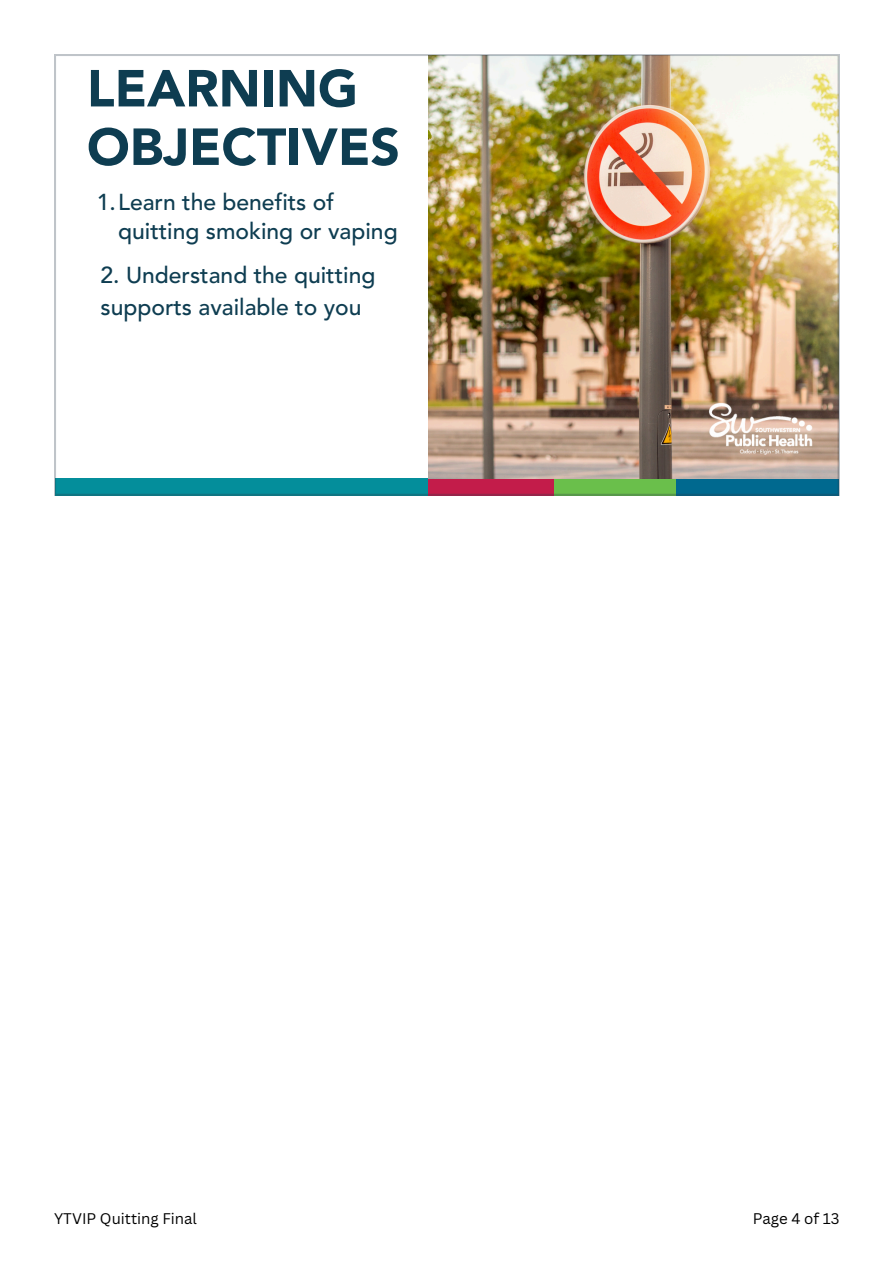
<style>
.page{position:relative;width:894px;height:1264px;background:#fff}
.page>*{position:absolute;margin:0;border:0;box-sizing:border-box;transform-origin:0 0}
.t1{font:900 51.45px/58.5px "Avenir LT Std";color:#0e3d51}
.t2{font:500 22.95px/29.4px "Avenir LT Std";color:#0e3d51}
.t3{font:15px "Canva Sans";color:#000}
</style>
<div class="page">
<img style="left:54px;top:54px;width:785px;height:441px">
<h1 class="t1" style="left:87px;top:64px;width:314px">LEARNING<br>OBJECTIVES</h1>
<p class="t2" style="left:118px;top:189px;width:281px;text-indent:-21px">1.Learn the benefits of quitting smoking or vaping</p>
<h2 class="t2" style="left:100px;top:261px;width:276px;line-height:32px">2. Understand the quitting supports available to you</h2>
<p class="t3" style="left:54px;top:1207px;width:144px">YTVIP Quitting Final</p>
<p class="t3" style="left:752px;top:1207px;width:88px">Page 4 of 13</p>
</div>
